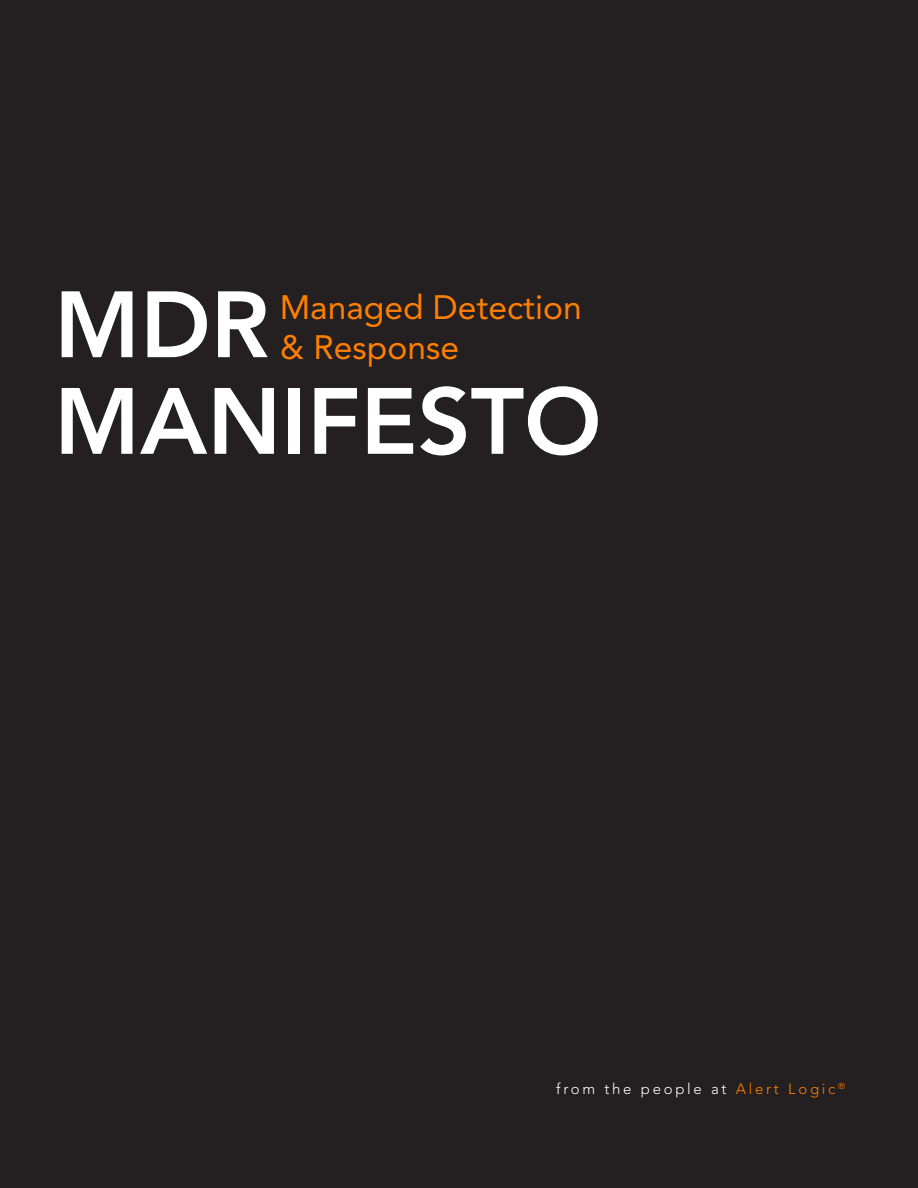
<style>
.page{position:relative;width:918px;height:1188px;background:#241f21}
.page>*{position:absolute;margin:0;border:0;box-sizing:border-box;transform-origin:0 0}
.t1{font:800 93px/96.6px "Avenir LT Std";color:#fff}
.t2{font:33.6px/40.3px "Avenir LT Std";color:#ff7f00}
.t3{font:300 15px "Avenir LT Std";letter-spacing:.18em;color:#fff}
.s1{color:#ff7f00}
</style>
<div class="page">
<h1 class="t1" style="left:54px;top:277px;width:549px">MDR<br>MANIFESTO</h1>
<h2 class="t2" style="left:280px;top:287px;width:304px">Managed Detection &amp; Response</h2>
<p class="t3" style="left:556px;top:1080px;width:290px">from the people at <span class="s1">Alert Logic</span> <sup>®</sup></p>
</div>
